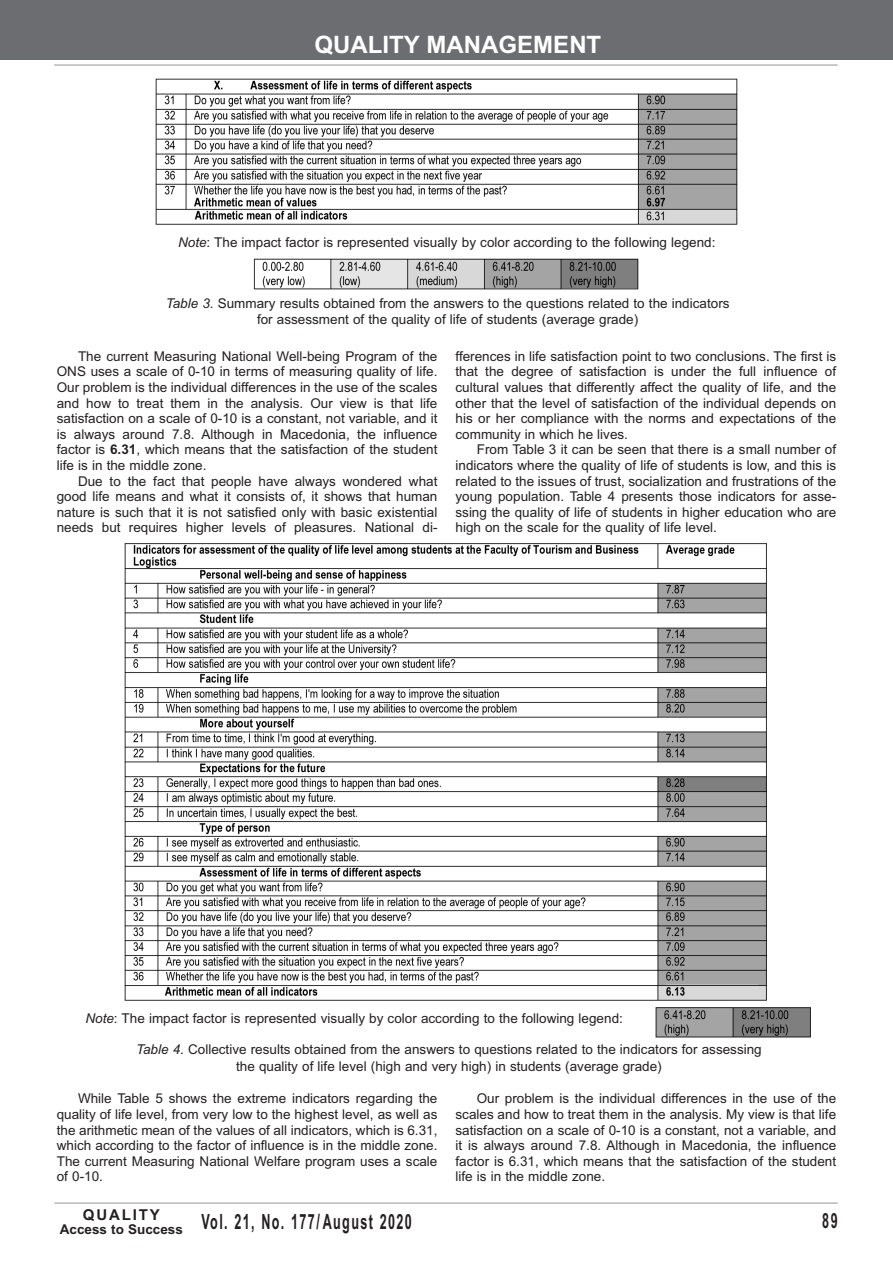
<style>
.page{position:relative;width:893px;height:1263px;background:#fff}
.page>*{position:absolute;margin:0;border:0;box-sizing:border-box;transform-origin:0 0}
.t1{font:700 24px "Arial";color:#fff}
.t2{font:700 21px "Arial";letter-spacing:.11em;color:#231f20;scale:.6 1}
.t3{font:700 15px "Arial";letter-spacing:.12em;color:#231f20}
.t4{font:13.5px/15.6px "Arial";color:#231f20;text-align:justify}
.s1{font-style:italic}
.s2{font-weight:700}
</style>
<div class="page">
<hr style="left:54px;top:65px;width:784px;height:1px;background:#939598">
<div style="left:0;top:0;width:893px;height:60px;background:#6c6d70"></div>
<hr style="left:54px;top:1203px;width:784px;height:1px;background:#939598">
<img style="left:155px;top:79px;width:582px;height:146px">
<img style="left:253px;top:258px;width:386px;height:31px">
<img style="left:124px;top:543px;width:643px;height:458px">
<img style="left:656px;top:1007px;width:155px;height:31px">
<h1 class="t1" style="left:314px;top:30px;width:288px">QUALITY MANAGEMENT</h1>
<p class="t4" style="left:178px;top:235px;width:539px"><span class="s1">Note</span>: The impact factor is represented visually by color according to the following legend:</p>
<p class="t4" style="left:166px;top:295px;width:565px;line-height:16.2px;text-align:center"><span class="s1">Table 3</span>. Summary results obtained from the answers to the questions related to the indicators for assessment of the quality of life of students (average grade)</p>
<p class="t4" style="left:57px;top:348px;width:382px;text-indent:21px">The current Measuring National Well-being Program of the ONS uses a scale of 0-10 in terms of measuring quality of life.<br>Our problem is the individual differences in the use of the scales and how to treat them in the analysis. Our view is that life satisfaction on a scale of 0-10 is a constant, not variable, and it is always around 7.8. Although in Macedonia, the influence factor is <span class="s2">6.31</span>, which means that the satisfaction of the student life is in the middle zone.</p>
<p class="t4" style="left:57px;top:473px;width:382px;text-indent:21px">Due to the fact that people have always wondered what good life means and what it consists of, it shows that human nature is such that it is not satisfied only with basic existential needs but requires higher levels of pleasures. National di-</p>
<p class="t4" style="left:455px;top:348px;width:382px">fferences in life satisfaction point to two conclusions. The first is that the degree of satisfaction is under the full influence of cultural values that differently affect the quality of life, and the other that the level of satisfaction of the individual depends on his or her compliance with the norms and expectations of the community in which he lives.</p>
<p class="t4" style="left:455px;top:442px;width:382px;text-indent:21px">From Table 3 it can be seen that there is a small number of indicators where the quality of life of students is low, and this is related to the issues of trust, socialization and frustrations of the young population. Table 4 presents those indicators for asse&shy;ssing the quality of life of students in higher education who are high on the scale for the quality of life level.</p>
<p class="t4" style="left:85px;top:1011px;width:539px"><span class="s1">Note</span>: The impact factor is represented visually by color according to the following legend:</p>
<p class="t4" style="left:136px;top:1041px;width:627px;line-height:16.2px;text-align:center"><span class="s1">Table 4</span>. Collective results obtained from the answers to questions related to the indicators for assessing the quality of life level (high and very high) in students (average grade)</p>
<p class="t4" style="left:57px;top:1091px;width:382px;text-indent:21px">While Table 5 shows the extreme indicators regarding the quality of life level, from very low to the highest level, as well as the arithmetic mean of the values of all indicators, which is 6.31, which according to the factor of influence is in the middle zone.<br>The current Measuring National Welfare program uses a scale of 0-10.</p>
<p class="t4" style="left:455px;top:1091px;width:382px;text-indent:21px">Our problem is the individual differences in the use of the scales and how to treat them in the analysis. My view is that life satisfaction on a scale of 0-10 is a constant, not a variable, and it is always around 7.8. Although in Macedonia, the influence factor is 6.31, which means that the satisfaction of the student life is in the middle zone.</p>
<p class="t3" style="left:83px;top:1206px;width:78px">QUALITY</p>
<h2 class="t2" style="left:60px;top:1210px;width:588px"><sub>Access</sub> <sub>to</sub> <sub>Success</sub> Vol. 21, No. 177/ August 2020</h2>
<h2 class="t2" style="left:822px;top:1209px;width:27px">89</h2>
</div>
